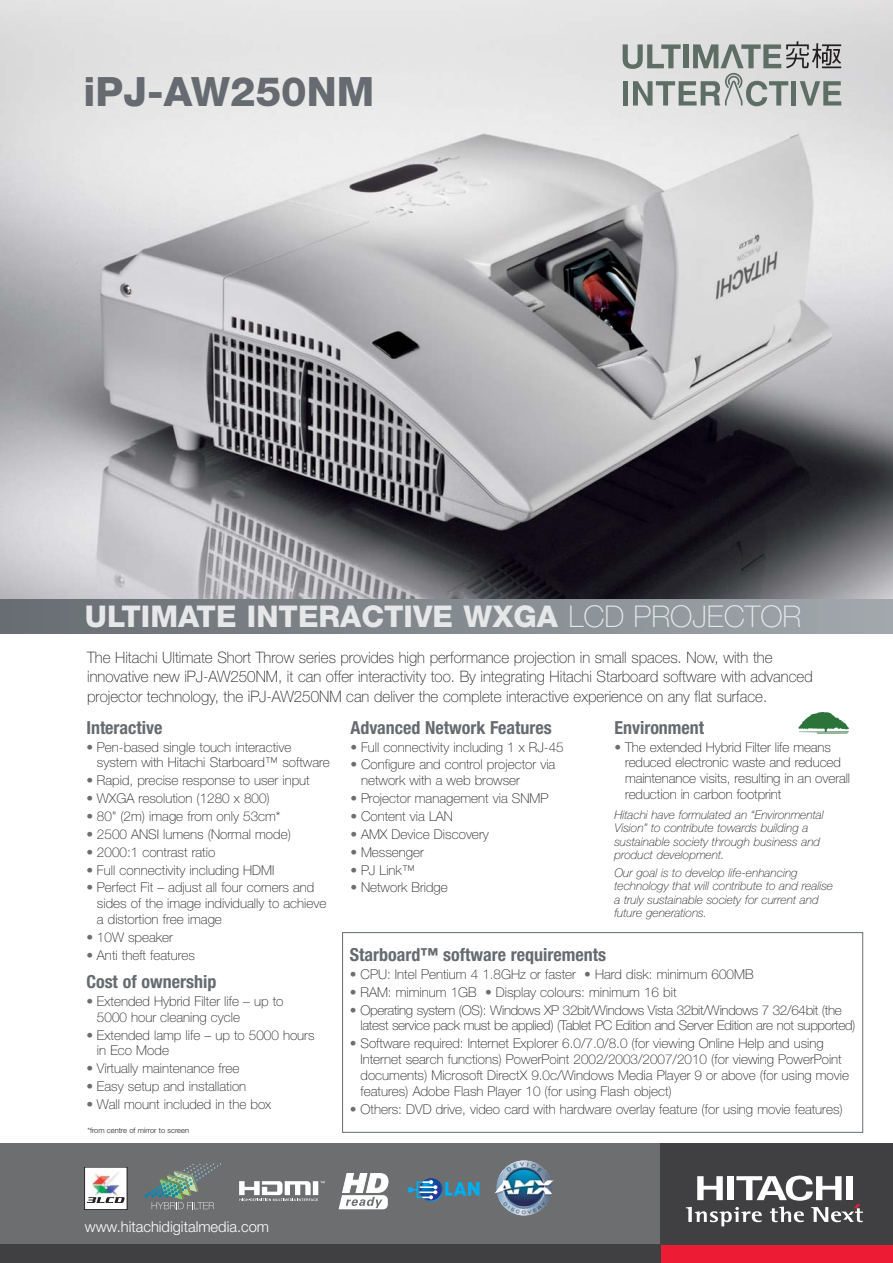
<style>
.page{position:relative;width:893px;height:1263px;background:#fff}
.page>*{position:absolute;margin:0;border:0;box-sizing:border-box;transform-origin:0 0}
.t1{font:800 40.5px "Helvetica Neue";color:#656b70}
.t2{font:800 30px "Helvetica Neue";color:#e6e7e8}
.t3{font:700 condensed 18px "Helvetica Neue";color:#656b70}
.t4{font:100 15.75px/19.5px "Helvetica Neue";color:#231f20;scale:.96 1}
.t5{font:300 15px "Helvetica Neue";color:#fff}
.t6{font:100 13.5px/15.8px "Helvetica Neue";color:#231f20}
.t7{font:100 13.5px/15.8px "Helvetica Neue";letter-spacing:-.02em;color:#231f20}
.t8{font:italic 100 12px/13.5px "Helvetica Neue";color:#231f20}
.t9{font:300 7.5px "Helvetica Neue";color:#231f20}
.s1{font-weight:100}
.s2{color:#6c6e70}
</style>
<div class="page">
<div style="left:650px;top:1238px;width:242px;height:25px;background:#ed1b34"></div>
<div style="left:0;top:1143px;width:660px;height:104px;background:#6c6e70"></div>
<div style="left:660px;top:1143px;width:232px;height:102px;background:#403f41"></div>
<div style="left:0;top:1245px;width:660px;height:18px;background:#403f41"></div>
<svg style="left:686px;top:1176px;width:177px;height:50px"></svg>
<img style="left:0;top:0;width:892px;height:600px">
<div style="left:0;top:600px;width:892px;height:34px;background:linear-gradient(to right,#676d71,#a1a8ac)"></div>
<div style="left:85px;top:1167px;width:42px;height:43px;background:#fff"></div>
<img style="left:92px;top:1172px;width:30px;height:24px">
<svg style="left:87px;top:1197px;width:38px;height:48px"></svg>
<svg style="left:145px;top:1163px;width:76px;height:46px"></svg>
<svg style="left:408px;top:1178px;width:71px;height:24px"></svg>
<img style="left:503px;top:1160px;width:42px;height:56px">
<img style="left:494px;top:1170px;width:9px;height:36px">
<img style="left:545px;top:1170px;width:9px;height:36px">
<svg style="left:239px;top:1181px;width:86px;height:20px"></svg>
<svg style="left:339px;top:1173px;width:49px;height:36px"></svg>
<svg style="left:798px;top:712px;width:51px;height:22px"></svg>
<div style="left:342px;top:932px;width:521px;height:201px;border:1px solid #656b70"></div>
<svg style="left:623px;top:41px;width:218px;height:65px;background:#b0b5b3"></svg>
<h1 class="t1" style="left:83px;top:77px;width:292px">iPJ-AW250NM</h1>
<h2 class="t2" style="left:85px;top:606px;width:718px">ULTIMATE INTERACTIVE WXGA <span class="s1">LCD PROJECTOR</span></h2>
<p class="t4" style="left:87px;top:649px;width:757px">The Hitachi Ultimate Short Throw series provides high performance projection in small spaces. Now, with the innovative new iPJ-AW250NM, it can offer interactivity too. By integrating Hitachi Starboard software with advanced projector technology, the iPJ-AW250NM can deliver the complete interactive experience on any flat surface.</p>
<h3 class="t3" style="left:86px;top:721px;width:78px">Interactive</h3>
<p class="t6" style="left:97px;top:740px;width:234px;text-indent:-11px"><span class="s2">•</span> Pen-based single touch interactive system with Hitachi Starboard™ software</p>
<p class="t6" style="left:86px;top:774px;width:225px"><span class="s2">•</span> Rapid, precise response to user input</p>
<p class="t6" style="left:86px;top:792px;width:185px"><span class="s2">•</span> WXGA resolution (1280 x 800)</p>
<p class="t6" style="left:86px;top:809px;width:196px"><span class="s2">•</span> 80" (2m) image from only 53cm*</p>
<p class="t6" style="left:86px;top:827px;width:206px"><span class="s2">•</span> 2500 ANSI lumens (Normal mode)</p>
<p class="t6" style="left:86px;top:845px;width:130px"><span class="s2">•</span> 2000:1 contrast ratio</p>
<p class="t6" style="left:86px;top:863px;width:190px"><span class="s2">•</span> Full connectivity including HDMI</p>
<p class="t6" style="left:97px;top:881px;width:231px;text-indent:-11px"><span class="s2">•</span> Perfect Fit – adjust all four corners and sides of the image individually to achieve a distortion free image</p>
<p class="t6" style="left:86px;top:930px;width:88px"><span class="s2">•</span> 10W speaker</p>
<p class="t6" style="left:86px;top:948px;width:110px"><span class="s2">•</span> Anti theft features</p>
<h3 class="t3" style="left:86px;top:975px;width:132px">Cost of ownership</h3>
<p class="t6" style="left:97px;top:995px;width:188px;text-indent:-11px"><span class="s2">•</span> Extended Hybrid Filter life – up to<br>5000 hour cleaning cycle</p>
<p class="t6" style="left:97px;top:1028px;width:219px;text-indent:-11px"><span class="s2">•</span> Extended lamp life – up to 5000 hours in Eco Mode</p>
<p class="t6" style="left:86px;top:1062px;width:155px"><span class="s2">•</span> Virtually maintenance free</p>
<p class="t6" style="left:86px;top:1080px;width:161px"><span class="s2">•</span> Easy setup and installation</p>
<p class="t6" style="left:86px;top:1098px;width:186px"><span class="s2">•</span> Wall mount included in the box</p>
<p class="t9" style="left:87px;top:1128px;width:103px">*from centre of mirror to screen</p>
<h3 class="t3" style="left:350px;top:721px;width:203px">Advanced Network Features</h3>
<p class="t6" style="left:350px;top:740px;width:215px"><span class="s2">•</span> Full connectivity including 1 x RJ-45</p>
<p class="t6" style="left:361px;top:758px;width:196px;text-indent:-11px"><span class="s2">•</span> Configure and control projector via network with a web browser</p>
<p class="t6" style="left:350px;top:792px;width:200px"><span class="s2">•</span> Projector management via SNMP</p>
<p class="t6" style="left:350px;top:809px;width:104px"><span class="s2">•</span> Content via LAN</p>
<p class="t6" style="left:350px;top:827px;width:140px"><span class="s2">•</span> AMX Device Discovery</p>
<p class="t6" style="left:350px;top:845px;width:75px"><span class="s2">•</span> Messenger</p>
<p class="t6" style="left:350px;top:863px;width:66px"><span class="s2">•</span> PJ Link™</p>
<p class="t6" style="left:350px;top:881px;width:99px"><span class="s2">•</span> Network Bridge</p>
<h3 class="t3" style="left:614px;top:721px;width:91px">Environment</h3>
<p class="t6" style="left:625px;top:740px;width:227px;text-indent:-11px"><span class="s2">•</span> The extended Hybrid Filter life means reduced electronic waste and reduced maintenance visits, resulting in an overall reduction in carbon footprint</p>
<p class="t8" style="left:614px;top:809px;width:211px">Hitachi have formulated an “Environmental Vision” to contribute towards building a sustainable society through business and product development.</p>
<p class="t8" style="left:614px;top:867px;width:220px">Our goal is to develop life-enhancing technology that will contribute to and realise a truly sustainable society for current and future generations.</p>
<h3 class="t3" style="left:350px;top:948px;width:258px">Starboard™ software requirements</h3>
<p class="t6" style="left:350px;top:968px;width:405px"><span class="s2">•</span> CPU: Intel Pentium 4 1.8GHz or faster <span class="s2">•</span> Hard disk: minimum 600MB</p>
<p class="t6" style="left:350px;top:985px;width:328px"><span class="s2">•</span> RAM: miminum 1GB <span class="s2">•</span> Display colours: minimum 16 bit</p>
<p class="t7" style="left:360px;top:1003px;width:496px;text-indent:-11px"><span class="s2">•</span> Operating system (OS): Windows XP 32bit/Windows Vista 32bit/Windows 7 32/64bit (the latest service pack must be applied) (Tablet PC Edition and Server Edition are not supported)</p>
<p class="t6" style="left:360px;top:1037px;width:490px;text-indent:-11px"><span class="s2">•</span> Software required: Internet Explorer 6.0/7.0/8.0 (for viewing Online Help and using Internet search functions) PowerPoint 2002/2003/2007/2010 (for viewing PowerPoint documents) Microsoft DirectX 9.0c/Windows Media Player 9 or above (for using movie features) Adobe Flash Player 10 (for using Flash object)</p>
<p class="t6" style="left:350px;top:1102px;width:494px"><span class="s2">•</span> Others: DVD drive, video card with hardware overlay feature (for using movie features)</p>
<p class="t5" style="left:85px;top:1221px;width:186px">www.hitachidigitalmedia.com</p>
</div>
